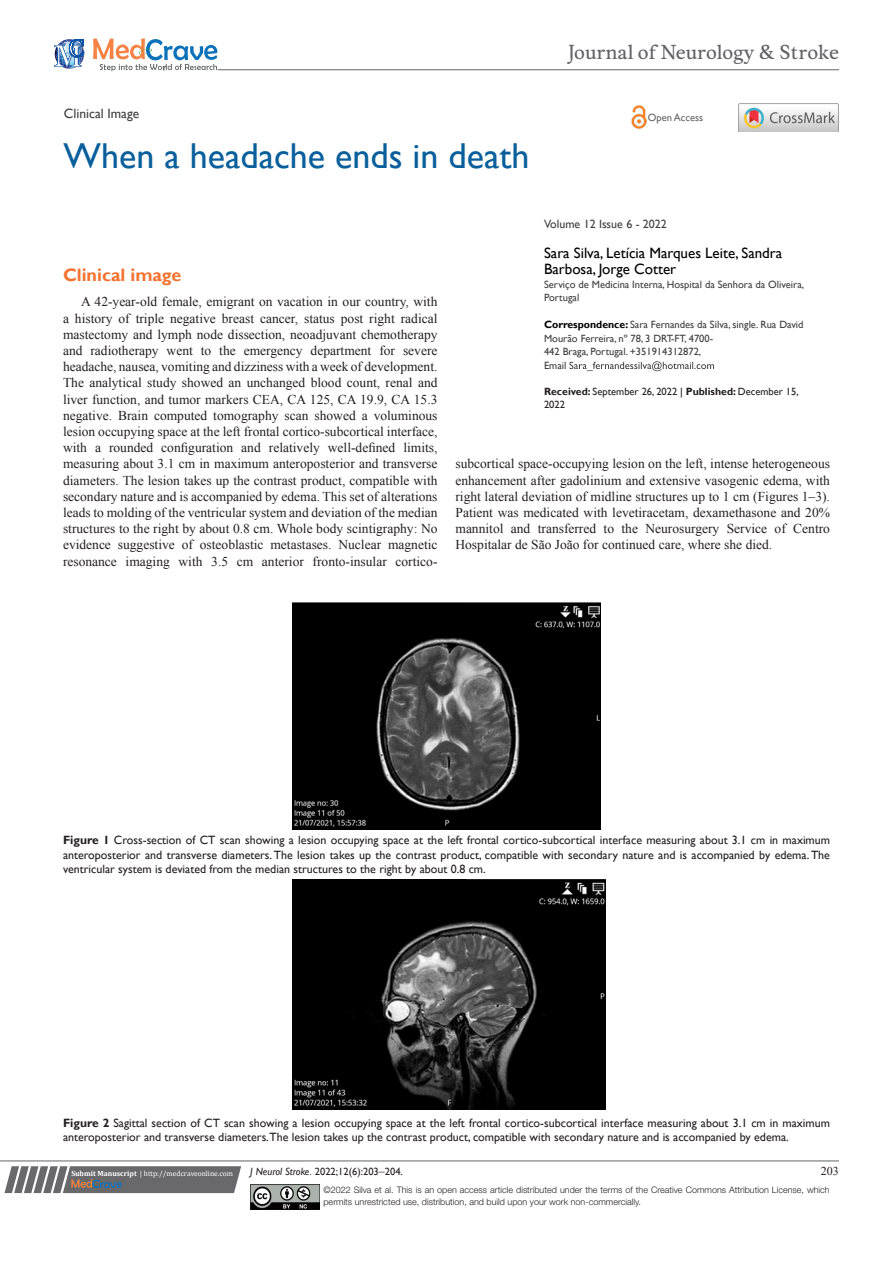
<style>
.page{position:relative;width:893px;height:1263px;background:#fff}
.page>*{position:absolute;margin:0;border:0;box-sizing:border-box;transform-origin:0 0}
.t1{font:36px "Gill Sans";color:#085f9c}
.t2{font:18.6px "Musee";color:#636366}
.HTML_Preformatted{font:700 18px "Gill Sans";color:#f37331}
.t3{font:15px/16.2px "Gill Sans";color:#000}
.HTML_Preformatted-2{font:13.5px/16.2px "Times New Roman";color:#231f20;text-align:justify}
.t4{font:13.5px "Gill Sans";color:#3e3e3f}
.t5{font:12px/14.4px "Gill Sans";color:#231f20;text-align:justify}
.t6{font:12px "Gill Sans";color:#3e3e3f}
.t7{font:12px "Times New Roman";color:#231f20}
.t8{font:10.5px/13.5px "Gill Sans";color:#3e3e3f}
.t9{font:10.5px/12.6px "Gill Sans";color:#231f20}
.t10{font:10.5px "Gill Sans";color:#636366}
.t11{font:300 9px/12px "Helvetica Neue LT Std";color:#231f20}
.t12{font:7.5px "Cambria";color:#fff}
.s1{font-weight:700;color:#000}
.s2{font-weight:700}
.s3{color:#000}
.s4{font-style:italic}
.s5{font-family:"Times New Roman";font-size:12px}
</style>
<div class="page">
<svg style="left:4px;top:1166px;width:237px;height:27px;background:#78787a"></svg>
<hr style="left:0;top:1161px;width:839px;height:1px;background:#626465">
<img style="left:250px;top:1185px;width:69px;height:24px">
<svg style="left:569px;top:361px;width:145px;height:10px"></svg>
<svg style="left:54px;top:39px;width:30px;height:30px"></svg>
<svg style="left:93px;top:38px;width:124px;height:33px"></svg>
<hr style="left:218px;top:70px;width:621px;height:1px;background:#626465">
<img style="left:631px;top:105px;width:16px;height:24px">
<img style="left:739px;top:104px;width:99px;height:28px">
<img style="left:293px;top:602px;width:307px;height:227px">
<img style="left:293px;top:879px;width:312px;height:230px">
<p class="t2" style="left:568px;top:41px;width:272px">Journal of Neurology &amp; Stroke</p>
<p class="t4" style="left:64px;top:105px;width:77px">Clinical Image</p>
<p class="t10" style="left:648px;top:112px;width:57px">Open Access</p>
<p class="t1" style="left:64px;top:135px;width:467px">When a headache ends in death</p>
<p class="HTML_Preformatted" style="left:63px;top:264px;width:120px">Clinical image</p>
<p class="HTML_Preformatted-2" style="left:63px;top:294px;width:376px;text-indent:18px">A 42-year-old female, emigrant on vacation in our country, with a history of triple negative breast cancer, status post right radical mastectomy and lymph node dissection, neoadjuvant chemotherapy and radiotherapy went to the emergency department for severe headache, nausea, vomiting and dizziness with a week of development.<br>The analytical study showed an unchanged blood count, renal and liver function, and tumor markers CEA, CA 125, CA 19.9, CA 15.3 negative. Brain computed tomography scan showed a voluminous lesion occupying space at the left frontal cortico-subcortical interface, with a rounded configuration and relatively well-defined limits,</p>
<p class="t6" style="left:544px;top:217px;width:124px">Volume 12 Issue 6 - 2022</p>
<p class="t3" style="left:544px;top:245px;width:240px">Sara Silva, Letícia Marques Leite, Sandra<br>Barbosa, Jorge Cotter</p>
<p class="t8" style="left:544px;top:278px;width:262px">Serviço de Medicina Interna, Hospital da Senhora da Oliveira,<br>Portugal</p>
<p class="t8" style="left:544px;top:318px;width:261px"><span class="s1">Correspondence:</span> Sara Fernandes da Silva, single. Rua David<br>Mourão Ferreira, nº 78, 3 DRT-FT, 4700-</p>
<p class="t8" style="left:544px;top:345px;width:159px">442 Braga, Portugal. +351914312872,</p>
<p class="t8" style="left:544px;top:359px;width:24px">Email</p>
<p class="t9" style="left:544px;top:385px;width:256px"><span class="s2">Received:</span> September 26, 2022 <span class="s3">|</span> <span class="s2">Published:</span> December 15,<br>2022</p>
<p class="HTML_Preformatted-2" style="left:63px;top:456px;width:376px">measuring about 3.1 cm in maximum anteroposterior and transverse diameters. The lesion takes up the contrast product, compatible with secondary nature and is accompanied by edema. This set of alterations leads to molding of the ventricular system and deviation of the median structures to the right by about 0.8 cm. Whole body scintigraphy: No evidence suggestive of osteoblastic metastases. Nuclear magnetic resonance imaging with 3.5 cm anterior fronto-insular cortico-</p>
<p class="HTML_Preformatted-2" style="left:455px;top:456px;width:376px">subcortical space-occupying lesion on the left, intense heterogeneous enhancement after gadolinium and extensive vasogenic edema, with right lateral deviation of midline structures up to 1 cm (Figures 1–3).<br>Patient was medicated with levetiracetam, dexamethasone and 20% mannitol and transferred to the Neurosurgery Service of Centro Hospitalar de São João for continued care, where she died.</p>
<p class="t5" style="left:63px;top:833px;width:768px"><span class="s2">Figure 1</span> Cross-section of CT scan showing a lesion occupying space at the left frontal cortico-subcortical interface measuring about 3.1 cm in maximum anteroposterior and transverse diameters. The lesion takes up the contrast product, compatible with secondary nature and is accompanied by edema. The ventricular system is deviated from the median structures to the right by about 0.8 cm.</p>
<p class="t5" style="left:63px;top:1116px;width:768px"><span class="s2">Figure 2</span> Sagittal section of CT scan showing a lesion occupying space at the left frontal cortico-subcortical interface measuring about 3.1 cm in maximum anteroposterior and transverse diameters.The lesion takes up the contrast product, compatible with secondary nature and is accompanied by edema.</p>
<p class="t12" style="left:71px;top:1169px;width:163px"><span class="s2">Submit Manuscript</span> | http://medcraveonline.com</p>
<p class="t9" style="left:250px;top:1165px;width:154px"><span class="s4">J Neurol Stroke.</span> 2022;12(6):203<span class="s5">‒</span>204.</p>
<p class="t7" style="left:821px;top:1163px;width:19px">203</p>
<p class="t11" style="left:323px;top:1183px;width:508px">©2022 Silva et al. This is an open access article distributed under the terms of the Creative Commons Attribution License, which permits unrestricted use, distribution, and build upon your work non-commercially.</p>
</div>
